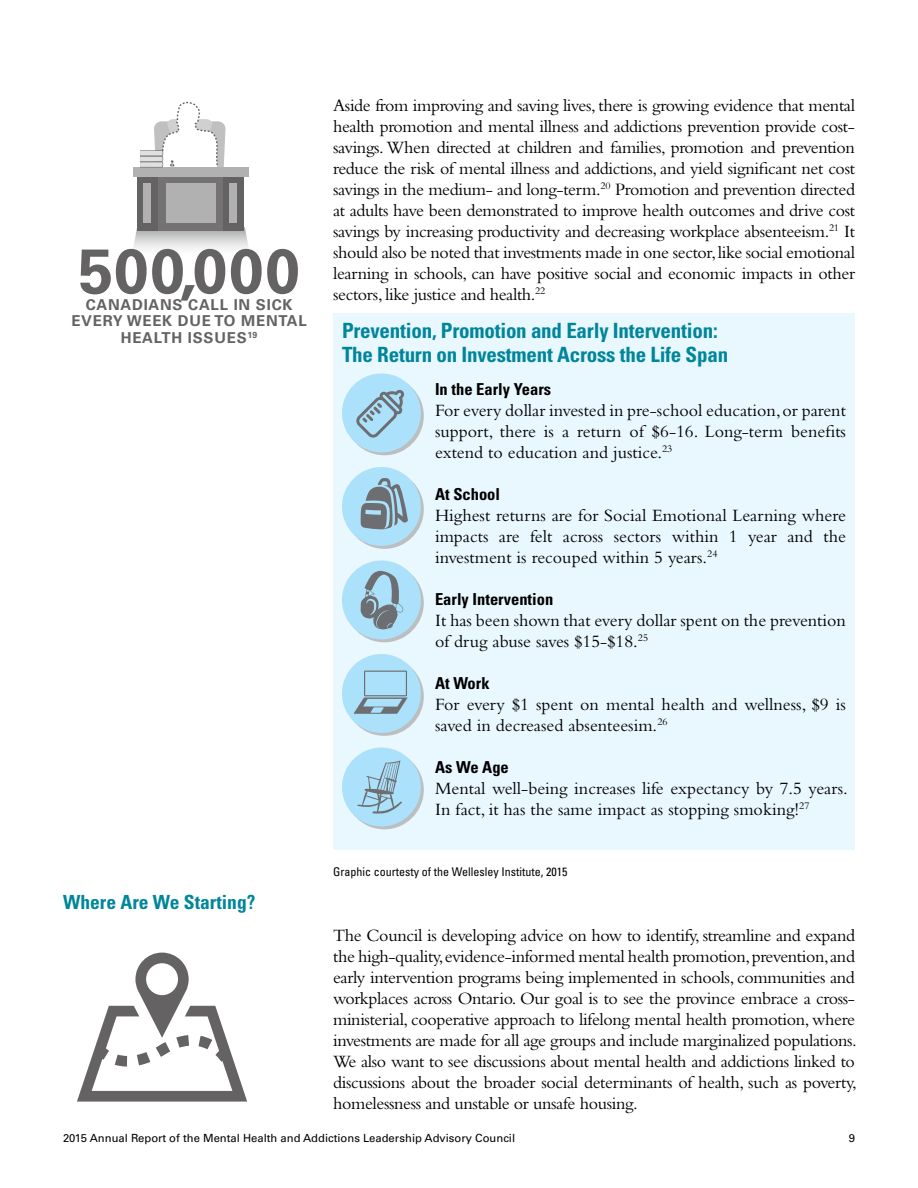
<style>
.page{position:relative;width:918px;height:1188px;background:#fff}
.page>*{position:absolute;margin:0;border:0;box-sizing:border-box;transform-origin:0 0}
.Stats_sm{font:700 63px "Univers LT Std";letter-spacing:.02em;color:#646263}
.Head2{font:700 condensed 21px/24px "Univers LT Std";letter-spacing:-.01em;color:#00869a}
.Head3{font:700 condensed 19.5px "Univers LT Std";color:#00869a}
.Body{font:18px/21px "Bembo Std";letter-spacing:-.02em;color:#000;text-align:justify}
.Body_boxed{font:18px/21px "Bembo Std";color:#000}
.subs_boxed{font:700 condensed 16.5px "Univers LT Std";color:#000}
.Stats_sm-2{font:700 15px/16.5px "Univers LT Std";letter-spacing:.05em;color:#646263;text-align:center}
.Captions{font:condensed 12px "Univers LT Std";color:#000}
.t1{font:11.25px "Univers LT Std";color:#000}
</style>
<div class="page">
<svg style="left:133px;top:101px;width:116px;height:148px"></svg>
<svg style="left:77px;top:953px;width:170px;height:149px"></svg>
<div style="left:333px;top:314px;width:522px;height:536px;background:#e9f7fe"></div>
<svg style="left:345px;top:376px;width:79px;height:79px"></svg>
<svg style="left:345px;top:470px;width:79px;height:79px"></svg>
<svg style="left:345px;top:563px;width:79px;height:79px"></svg>
<svg style="left:345px;top:657px;width:79px;height:79px"></svg>
<svg style="left:345px;top:750px;width:79px;height:79px"></svg>
<div style="left:342px;top:374px;width:79px;height:78px;background:#abe1fa;border-radius:50%"></div>
<div style="left:342px;top:467px;width:79px;height:79px;background:#abe1fa;border-radius:50%"></div>
<div style="left:342px;top:561px;width:79px;height:78px;background:#abe1fa;border-radius:50%"></div>
<div style="left:342px;top:654px;width:79px;height:79px;background:#abe1fa;border-radius:50%"></div>
<div style="left:342px;top:748px;width:79px;height:78px;background:#abe1fa;border-radius:50%"></div>
<svg style="left:361px;top:478px;width:47px;height:51px"></svg>
<svg style="left:360px;top:571px;width:44px;height:59px"></svg>
<svg style="left:354px;top:671px;width:54px;height:43px"></svg>
<svg style="left:357px;top:760px;width:45px;height:54px"></svg>
<svg style="left:356px;top:390px;width:48px;height:48px"></svg>
<p class="Stats_sm" style="left:78px;top:234px;width:223px">500,000</p>
<p class="Stats_sm-2" style="left:71px;top:297px;width:237px">CANADIANS CALL IN SICK<br>EVERY WEEK DUE TO MENTAL<br>HEALTH ISSUES<sup>19</sup></p>
<h3 class="Head3" style="left:63px;top:890px;width:194px">Where Are We Starting?</h3>
<p class="Body" style="left:333px;top:95px;width:523px">Aside from improving and saving lives, there is growing evidence that mental health promotion and mental illness and addictions prevention provide cost&shy;savings. When directed at children and families, promotion and prevention reduce the risk of mental illness and addictions, and yield significant net cost savings in the medium- and long-term.<sup>20</sup> Promotion and prevention directed at adults have been demonstrated to improve health outcomes and drive cost savings by increasing productivity and decreasing workplace absenteeism.<sup>21</sup> It should also be noted that investments made in one sector, like social emotional learning in schools, can have positive social and economic impacts in other sectors, like justice and health.<sup>22</sup></p>
<h2 class="Head2" style="left:342px;top:318px;width:388px">Prevention, Promotion and Early Intervention:<br>The Return on Investment Across the Life Span</h2>
<h4 class="subs_boxed" style="left:435px;top:379px;width:118px">In the Early Years</h4>
<p class="Body_boxed" style="left:435px;top:399px;width:413px;text-align:justify">For every dollar invested in pre-school education, or parent support, there is a return of $6-16. Long-term benefits extend to education and justice.<sup>23</sup></p>
<h4 class="subs_boxed" style="left:435px;top:484px;width:67px">At School</h4>
<p class="Body_boxed" style="left:435px;top:504px;width:412px;text-align:justify">Highest returns are for Social Emotional Learning where impacts are felt across sectors within 1 year and the investment is recouped within 5 years.<sup>24</sup></p>
<h4 class="subs_boxed" style="left:435px;top:589px;width:120px">Early Intervention</h4>
<p class="Body_boxed" style="left:435px;top:609px;width:412px">It has been shown that every dollar spent on the prevention of drug abuse saves $15-$18.<sup>25</sup></p>
<h4 class="subs_boxed" style="left:435px;top:673px;width:56px">At Work</h4>
<p class="Body_boxed" style="left:435px;top:693px;width:412px">For every $1 spent on mental health and wellness, $9 is saved in decreased absenteesim.<sup>26</sup></p>
<h4 class="subs_boxed" style="left:435px;top:757px;width:75px">As We Age</h4>
<p class="Body_boxed" style="left:435px;top:777px;width:414px">Mental well-being increases life expectancy by 7.5 years.<br>In fact, it has the same impact as stopping smoking!<sup>27</sup></p>
<p class="Captions" style="left:333px;top:864px;width:236px">Graphic courtesty of the Wellesley Institute, 2015</p>
<p class="Body" style="left:333px;top:924px;width:525px">The Council is developing advice on how to identify, streamline and expand the high-quality, evidence-informed mental health promotion, prevention, and early intervention programs being implemented in schools, communities and workplaces across Ontario. Our goal is to see the province embrace a cross&shy;ministerial, cooperative approach to lifelong mental health promotion, where investments are made for all age groups and include marginalized populations.<br>We also want to see discussions about mental health and addictions linked to discussions about the broader social determinants of health, such as poverty, homelessness and unstable or unsafe housing.</p>
<p class="t1" style="left:63px;top:1131px;width:454px">2015 Annual Report of the Mental Health and Addictions Leadership Advisory Council</p>
<p class="t1" style="left:849px;top:1131px;width:8px">9</p>
</div>
